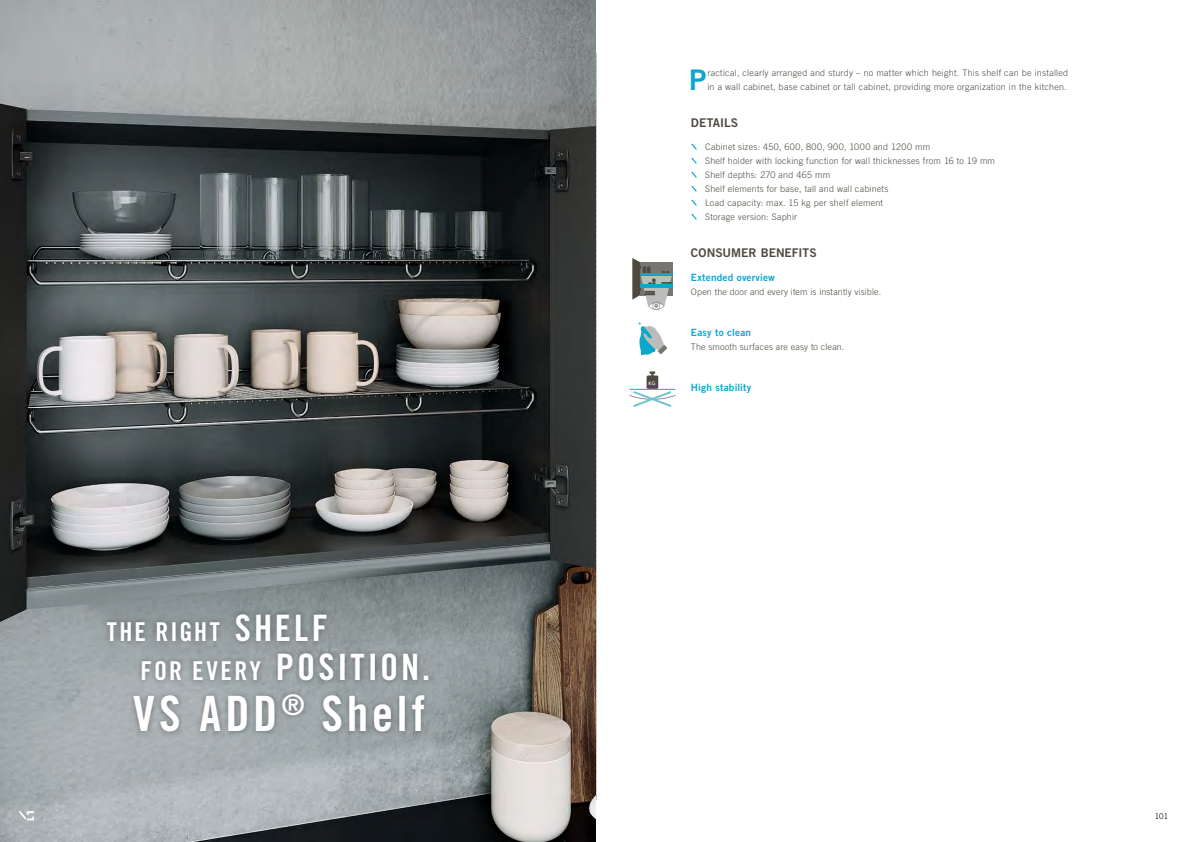
<style>
.page{position:relative;width:1191px;height:842px;background:#fff}
.page>*{position:absolute;margin:0;border:0;box-sizing:border-box;transform-origin:0 0}
.t1{font:48.7px "Trade Gothic LT Std Bd Cn 20";letter-spacing:.075em;color:#fff}
.t2{font:36.4px "Trade Gothic LT Std Bd Cn 20";letter-spacing:.08em;color:#fff}
.t3{font:28.4px "Trade Gothic LT Std Bd 2";color:#0da7cc}
.t4{font:26px "Trade Gothic LT Std Bd Cn 20";letter-spacing:.075em;color:#fff}
.t5{font:12px "Trade Gothic LT Std Bd 2";color:#4e4a40}
.t6{font:10px "Trade Gothic LT Std Bd 2";letter-spacing:.015em;color:#0da7cc}
.t7{font:300 9px/14px "Trade Gothic LT Std";letter-spacing:.025em;color:#4e4a40}
.t8{font:300 8px "Trade Gothic LT Std";color:#000}
.t9{font:5px "Gill Sans";color:#fff}
.s1{font-size:36.4px}
.s2{font-size:26px}
</style>
<div class="page">
<svg style="left:596px;top:52px;width:1px;height:748px"></svg>
<img style="left:0;top:0;width:595px;height:842px">
<svg style="left:691px;top:144px;width:5px;height:6px"></svg>
<svg style="left:691px;top:158px;width:5px;height:6px"></svg>
<svg style="left:691px;top:172px;width:5px;height:6px"></svg>
<svg style="left:691px;top:186px;width:5px;height:6px"></svg>
<svg style="left:691px;top:200px;width:5px;height:6px"></svg>
<svg style="left:691px;top:214px;width:5px;height:6px"></svg>
<div style="left:101px;top:608px;width:333px;height:130px;background:#000;opacity:.35"></div>
<svg style="left:629px;top:371px;width:47px;height:36px"></svg>
<svg style="left:632px;top:258px;width:40px;height:52px"></svg>
<svg style="left:638px;top:322px;width:29px;height:33px"></svg>
<svg style="left:18px;top:811px;width:16px;height:9px"></svg>
<h3 class="t4" style="left:107px;top:616px;width:223px">THE RIGHT <span class="s1">SHELF</span></h3>
<h2 class="t2" style="left:141px;top:645px;width:291px"><span class="s2">FOR EVERY</span> POSITION.</h2>
<h1 class="t1" style="left:133px;top:684px;width:294px">VS ADD<sup>®</sup> Shelf</h1>
<p class="t9" style="left:648px;top:380px;width:8px">KG</p>
<h3 class="t3" style="left:689px;top:62px;width:19px">P</h3>
<p class="t7" style="left:707px;top:66px;width:362px">ractical, clearly arranged and sturdy – no matter which height. This shelf can be installed in a wall cabinet, base cabinet or tall cabinet, providing more organization in the kitchen.</p>
<h3 class="t5" style="left:691px;top:115px;width:49px">DETAILS</h3>
<p class="t7" style="left:705px;top:140px;width:291px">Cabinet sizes: 450, 600, 800, 900, 1000 and 1200 mm<br>Shelf holder with locking function for wall thicknesses from 16 to 19 mm Shelf depths: 270 and 465 mm<br>Shelf elements for base, tall and wall cabinets<br>Load capacity: max. 15 kg per shelf element<br>Storage version: Saphir</p>
<h3 class="t5" style="left:691px;top:245px;width:127px">CONSUMER BENEFITS</h3>
<p class="t6" style="left:691px;top:271px;width:85px">Extended overview</p>
<p class="t7" style="left:691px;top:284px;width:192px">Open the door and every item is instantly visible.</p>
<p class="t6" style="left:691px;top:326px;width:62px">Easy to clean</p>
<p class="t7" style="left:691px;top:339px;width:155px">The smooth surfaces are easy to clean.</p>
<p class="t6" style="left:691px;top:381px;width:62px">High stability</p>
<p class="t8" style="left:1154px;top:812px;width:15px">101</p>
</div>
